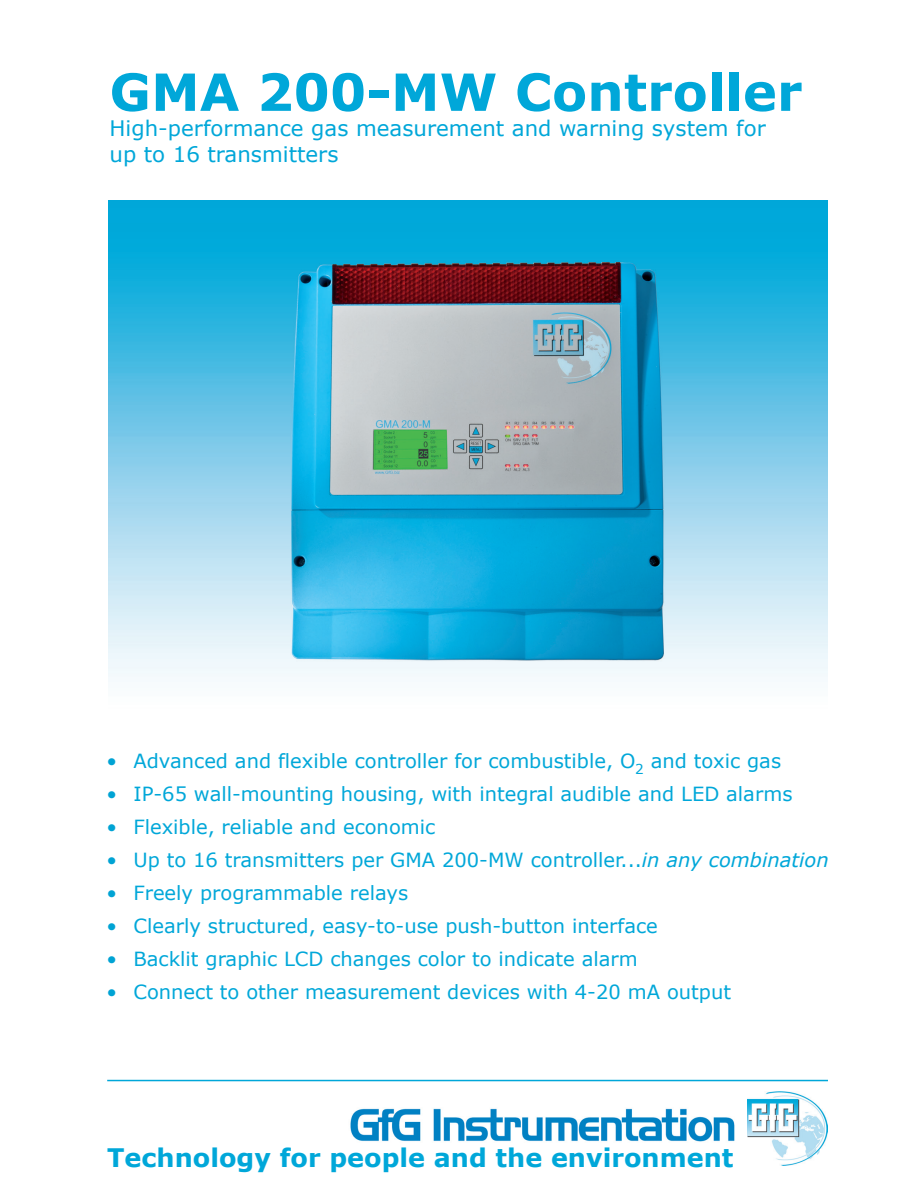
<style>
.page{position:relative;width:918px;height:1188px;background:#fff}
.page>*{position:absolute;margin:0;border:0;box-sizing:border-box;transform-origin:0 0}
.t1{font:700 51.3px "Verdana";color:#00a7d9}
.t2{font:700 25.5px "Verdana";color:#00a7d9}
.t3{font:21.3px "Verdana";color:#00a7d9}
.t4{font:19.5px "Verdana";color:#00a7d9}
.s1{color:#00a3d4}
.s2{font-style:italic}
</style>
<div class="page">
<img style="left:108px;top:201px;width:720px;height:476px">
<hr style="left:107px;top:1080px;width:721px;height:1px;background:#00a7d9">
<img style="left:350px;top:1108px;width:385px;height:34px">
<img style="left:748px;top:1091px;width:80px;height:74px">
<p class="t1" style="left:110px;top:56px;width:694px">GMA 200-MW Controller</p>
<p class="t3" style="left:110px;top:114px;width:658px">High-performance gas measurement and warning system for</p>
<p class="t3" style="left:110px;top:140px;width:230px">up to 16 transmitters</p>
<p class="t4" style="left:106px;top:748px;width:676px"><span class="s1">•</span> Advanced and flexible controller for combustible, O<sub>2</sub> and toxic gas</p>
<p class="t4" style="left:106px;top:781px;width:687px"><span class="s1">•</span> IP-65 wall-mounting housing, with integral audible and LED alarms</p>
<p class="t4" style="left:106px;top:814px;width:330px"><span class="s1">•</span> Flexible, reliable and economic</p>
<p class="t4" style="left:106px;top:847px;width:724px"><span class="s1">•</span> Up to 16 transmitters per GMA 200-MW controller...<span class="s2">in any combination</span></p>
<p class="t4" style="left:106px;top:880px;width:303px"><span class="s1">•</span> Freely programmable relays</p>
<p class="t4" style="left:106px;top:913px;width:553px"><span class="s1">•</span> Clearly structured, easy-to-use push-button interface</p>
<p class="t4" style="left:106px;top:946px;width:533px"><span class="s1">•</span> Backlit graphic LCD changes color to indicate alarm</p>
<p class="t4" style="left:106px;top:979px;width:626px"><span class="s1">•</span> Connect to other measurement devices with 4-20 mA output</p>
<p class="t2" style="left:107px;top:1140px;width:628px">Technology for people and the environment</p>
</div>
